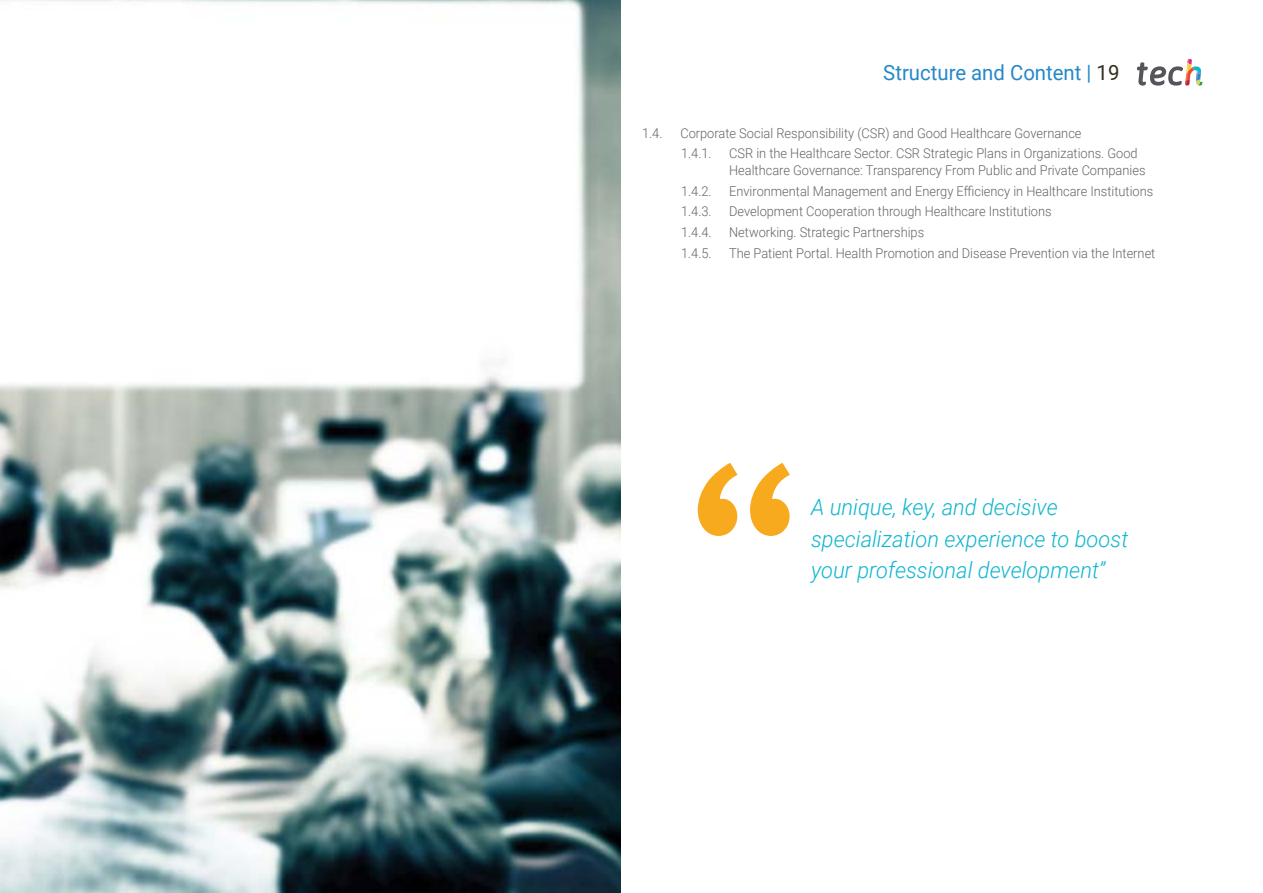
<style>
.page{position:relative;width:1263px;height:893px;background:#fff}
.page>*{position:absolute;margin:0;border:0;box-sizing:border-box;transform-origin:0 0}
.t1{font:italic 300 22.5px/31.5px "Roboto";color:#0fb6cf}
.t2{font:21px "Roboto";color:#2488c9}
.t3{font:300 13.5px/20.7px "Roboto";color:#61646a;scale:.95 1}
.s1{color:#312e20}
</style>
<div class="page">
<img style="left:0;top:0;width:621px;height:893px">
<svg style="left:698px;top:463px;width:92px;height:73px"></svg>
<svg style="left:1137px;top:59px;width:65px;height:27px"></svg>
<h2 class="t2" style="left:883px;top:57px;width:238px">Structure and Content | <span class="s1">19</span></h2>
<p class="t3" style="left:642px;top:122px;width:23px">1.4.</p>
<p class="t3" style="left:680px;top:122px;width:424px">Corporate Social Responsibility (CSR) and Good Healthcare Governance<br>1.4.1.</p>
<p class="t3" style="left:729px;top:145px;width:440px;line-height:16.5px">CSR in the Healthcare Sector. CSR Strategic Plans in Organizations. Good<br>Healthcare Governance: Transparency From Public and Private Companies</p>
<p class="t3" style="left:681px;top:180px;width:34px">1.4.2.</p>
<p class="t3" style="left:729px;top:180px;width:448px">Environmental Management and Energy Efficiency in Healthcare Institutions</p>
<p class="t3" style="left:681px;top:201px;width:34px">1.4.3.</p>
<p class="t3" style="left:729px;top:201px;width:341px">Development Cooperation through Healthcare Institutions</p>
<p class="t3" style="left:681px;top:222px;width:34px">1.4.4.</p>
<p class="t3" style="left:729px;top:222px;width:207px">Networking. Strategic Partnerships</p>
<p class="t3" style="left:681px;top:242px;width:34px">1.4.5.</p>
<p class="t3" style="left:729px;top:242px;width:450px">The Patient Portal. Health Promotion and Disease Prevention via the Internet</p>
<h1 class="t1" style="left:811px;top:491px;width:319px">A unique, key, and decisive specialization experience to boost your professional development”</h1>
</div>
